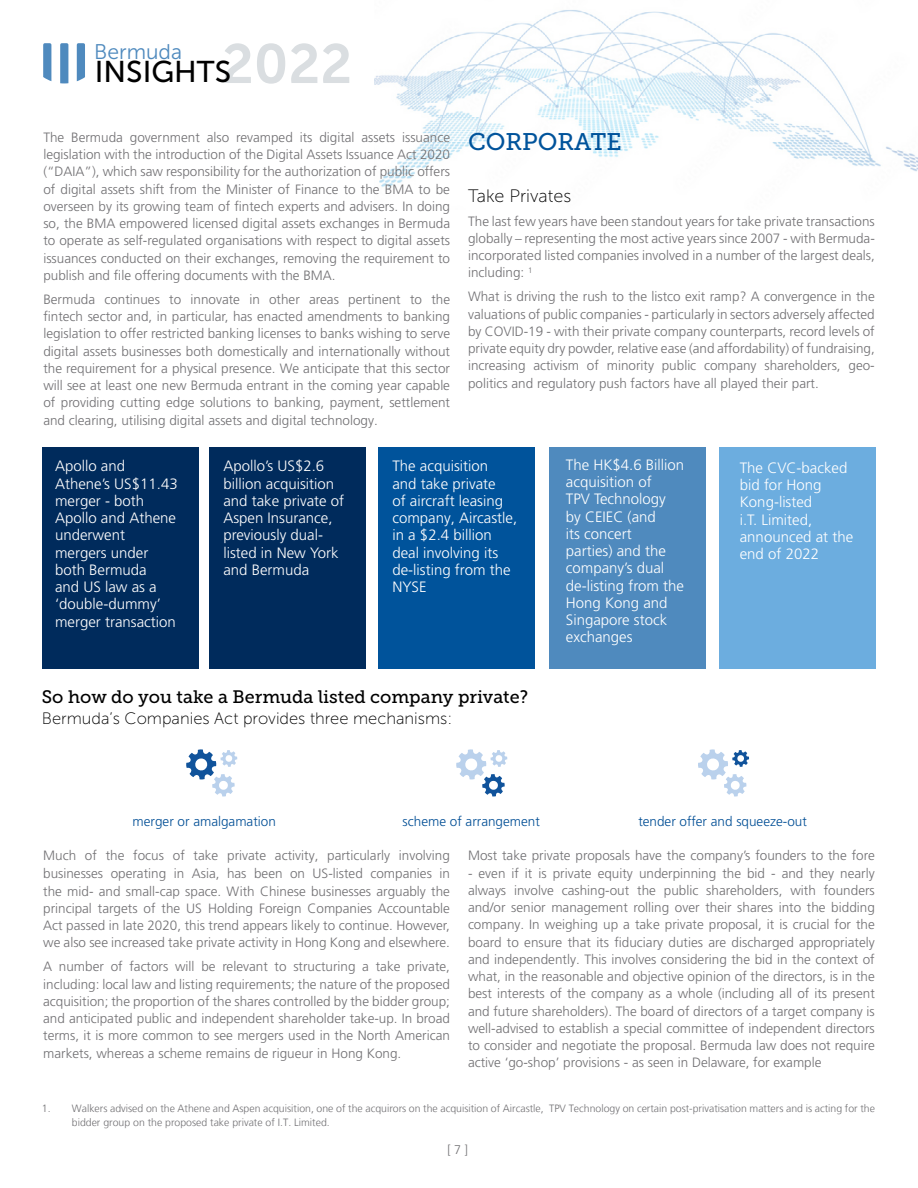
<style>
.page{position:relative;width:918px;height:1188px;background:#fff}
.page>*{position:absolute;margin:0;border:0;box-sizing:border-box;transform-origin:0 0}
.t1{font:30px "Museo Sans 500";color:#000}
.t2{font:24px "Museo Slab 500";color:#00539b}
.t3{font:21.15px "Museo Sans 300";color:#4f8abe}
.t4{font:18px "Museo Slab 500";color:#000}
.t5{font:18px "Museo Sans 100";color:#000}
.t6{font:16.5px "Museo Sans 100";color:#000}
.t7{font:300 15px/17.2px "Frutiger LT Pro";color:#fff}
.t8{font:300 13.5px/17.2px "Frutiger LT Pro";color:#717073;text-align:justify}
.t9{font:300 13.5px "Frutiger LT Pro";color:#004e95}
.t10{font:300 12.45px "Frutiger LT Pro";color:#717073}
.t11{font:300 10.5px/13.5px "Frutiger LT";color:#717073}
.s1{font-family:"Museo Sans 700";font-size:55.05px;color:#dadee1}
</style>
<div class="page">
<svg style="left:43px;top:43px;width:8px;height:38px"></svg>
<svg style="left:60px;top:43px;width:8px;height:40px"></svg>
<svg style="left:77px;top:43px;width:8px;height:38px"></svg>
<img style="left:375px;top:10px;width:543px;height:177px">
<div style="left:209px;top:447px;width:157px;height:222px;background:#002b5c"></div>
<div style="left:42px;top:447px;width:157px;height:222px;background:#002b5c"></div>
<div style="left:378px;top:447px;width:157px;height:222px;background:#00539b"></div>
<div style="left:549px;top:447px;width:156px;height:222px;background:#4f8abe"></div>
<div style="left:720px;top:447px;width:156px;height:222px;background:#6caddf"></div>
<svg style="left:186px;top:749px;width:51px;height:48px"></svg>
<svg style="left:456px;top:749px;width:51px;height:48px"></svg>
<svg style="left:698px;top:749px;width:51px;height:48px"></svg>
<h1 class="t1" style="left:95px;top:55px;width:259px">INSIGHTS<span class="s1">2022</span></h1>
<h3 class="t3" style="left:94px;top:40px;width:89px">Bermuda</h3>
<p class="t8" style="left:43px;top:129px;width:408px">The Bermuda government also revamped its digital assets issuance legislation with the introduction of the Digital Assets Issuance Act 2020 (“DAIA”), which saw responsibility for the authorization of public offers of digital assets shift from the Minister of Finance to the BMA to be overseen by its growing team of fintech experts and advisers. In doing so, the BMA empowered licensed digital assets exchanges in Bermuda to operate as self-regulated organisations with respect to digital assets issuances conducted on their exchanges, removing the requirement to publish and file offering documents with the BMA.</p>
<p class="t8" style="left:43px;top:291px;width:408px">Bermuda continues to innovate in other areas pertinent to the fintech sector and, in particular, has enacted amendments to banking legislation to offer restricted banking licenses to banks wishing to serve digital assets businesses both domestically and internationally without the requirement for a physical presence. We anticipate that this sector will see at least one new Bermuda entrant in the coming year capable of providing cutting edge solutions to banking, payment, settlement and clearing, utilising digital assets and digital technology.</p>
<h2 class="t2" style="left:468px;top:128px;width:155px">CORPORATE</h2>
<h3 class="t5" style="left:468px;top:186px;width:105px">Take Privates</h3>
<p class="t8" style="left:468px;top:212px;width:408px">The last few years have been standout years for take private transactions globally – representing the most active years since 2007 - with Bermuda&shy;incorporated listed companies involved in a number of the largest deals, including: <sup>1</sup></p>
<p class="t8" style="left:468px;top:288px;width:408px">What is driving the rush to the listco exit ramp? A convergence in the valuations of public companies - particularly in sectors adversely affected by COVID-19 - with their private company counterparts, record levels of private equity dry powder, relative ease (and affordability) of fundraising, increasing activism of minority public company shareholders, geo&shy;politics and regulatory push factors have all played their part.</p>
<p class="t7" style="left:55px;top:458px;width:124px">Apollo and<br>Athene’s US$11.43 merger - both<br>Apollo and Athene underwent mergers under both Bermuda<br>and US law as a ‘double-dummy’ merger transaction</p>
<p class="t7" style="left:223px;top:458px;width:122px">Apollo’s US$2.6 billion acquisition and take private of<br>Aspen Insurance, previously dual&shy;listed in New York and Bermuda</p>
<p class="t7" style="left:392px;top:458px;width:126px">The acquisition<br>and take private<br>of aircraft leasing company, Aircastle, in a $2.4 billion deal involving its de-listing from the<br>NYSE</p>
<p class="t7" style="left:566px;top:456px;width:120px">The HK$4.6 Billion acquisition of<br>TPV Technology by CEIEC (and<br>its concert<br>parties) and the company’s dual de-listing from the<br>Hong Kong and<br>Singapore stock exchanges</p>
<p class="t7" style="left:740px;top:459px;width:115px">The CVC-backed bid for Hong<br>Kong-listed<br>i.T. Limited, announced at the end of 2022</p>
<h3 class="t4" style="left:42px;top:687px;width:488px">So how do you take a Bermuda listed company private?</h3>
<p class="t6" style="left:42px;top:709px;width:412px">Bermuda’s Companies Act provides three mechanisms:</p>
<p class="t9" style="left:133px;top:813px;width:145px">merger or amalgamation</p>
<p class="t9" style="left:403px;top:813px;width:139px">scheme of arrangement</p>
<p class="t9" style="left:638px;top:813px;width:170px">tender offer and squeeze-out</p>
<p class="t8" style="left:43px;top:847px;width:408px">Much of the focus of take private activity, particularly involving businesses operating in Asia, has been on US-listed companies in the mid- and small-cap space. With Chinese businesses arguably the principal targets of the US Holding Foreign Companies Accountable Act passed in late 2020, this trend appears likely to continue. However, we also see increased take private activity in Hong Kong and elsewhere.</p>
<p class="t8" style="left:43px;top:958px;width:408px">A number of factors will be relevant to structuring a take private, including: local law and listing requirements; the nature of the proposed acquisition; the proportion of the shares controlled by the bidder group; and anticipated public and independent shareholder take-up. In broad terms, it is more common to see mergers used in the North American markets, whereas a scheme remains de rigueur in Hong Kong.</p>
<p class="t8" style="left:468px;top:847px;width:408px">Most take private proposals have the company’s founders to the fore</p>
<p class="t8" style="left:468px;top:864px;width:408px">- even if it is private equity underpinning the bid - and they nearly always involve cashing-out the public shareholders, with founders and/or senior management rolling over their shares into the bidding company. In weighing up a take private proposal, it is crucial for the board to ensure that its fiduciary duties are discharged appropriately and independently. This involves considering the bid in the context of what, in the reasonable and objective opinion of the directors, is in the best interests of the company as a whole (including all of its present and future shareholders). The board of directors of a target company is well-advised to establish a special committee of independent directors to consider and negotiate the proposal. Bermuda law does not require active ‘go-shop’ provisions - as seen in Delaware, for example</p>
<p class="t11" style="left:72px;top:1102px;width:805px;text-indent:-30px">1. Walkers advised on the Athene and Aspen acquisition, one of the acquirors on the acquisition of Aircastle, TPV Technology on certain post-privatisation matters and is acting for the bidder group on the proposed take private of I.T. Limited.</p>
<p class="t10" style="left:447px;top:1143px;width:22px">[ 7 ]</p>
</div>
